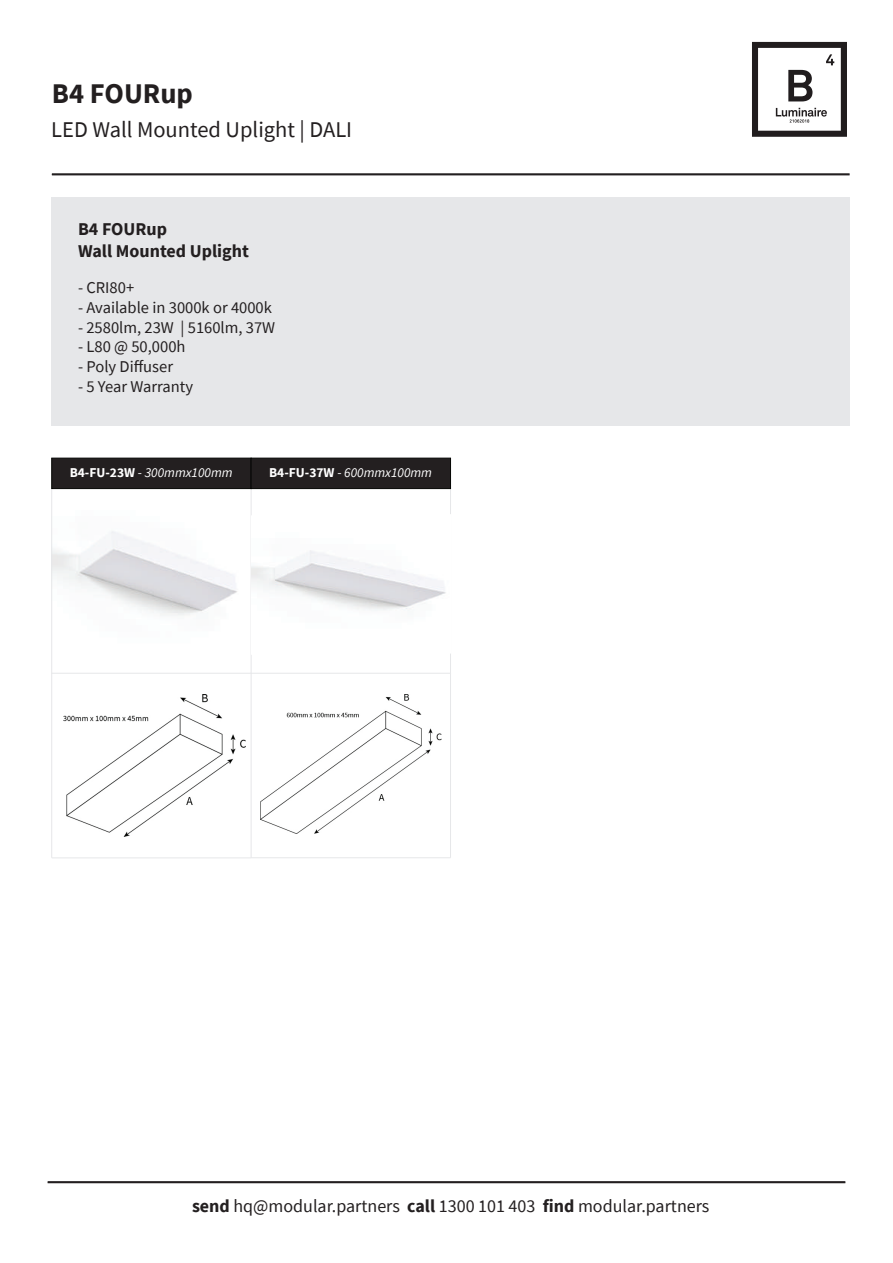
<style>
.page{position:relative;width:893px;height:1263px;background:#fff}
.page>*{position:absolute;margin:0;border:0;box-sizing:border-box;transform-origin:0 0}
.t1{font:700 28.5px "Source Sans Pro";color:#231f20}
.t2{font:22.5px "Source Sans Pro";color:#231f20}
.t3{font:18px "Source Sans Pro";color:#231f20}
.t4{font:700 18px/21.6px "Source Sans Pro";color:#231f20}
.t5{font:16.5px "Source Sans Pro";color:#231f20}
.t6{font:italic 13.5px "Source Sans Pro";color:#fff}
.s1{font-weight:700;font-style:normal}
.s2{font-style:normal}
.s3{font-weight:700}
</style>
<div class="page">
<img style="left:53px;top:531px;width:184px;height:85px">
<hr style="left:52px;top:173px;width:798px;height:2px;background:#231f20">
<hr style="left:48px;top:1181px;width:797px;height:2px;background:#231f20">
<svg style="left:752px;top:42px;width:95px;height:95px"></svg>
<div style="left:52px;top:197px;width:798px;height:229px;background:#e6e7e9"></div>
<div style="left:51px;top:488px;width:200px;height:186px;border:1px solid #e6e7e9"></div>
<hr style="left:251px;top:673px;width:199px;height:1px;background:#e6e7e9">
<hr style="left:450px;top:489px;width:1px;height:184px;background:#e6e7e9">
<div style="left:51px;top:458px;width:201px;height:31px;background:#231f20;border:1px solid #040503"></div>
<div style="left:251px;top:458px;width:200px;height:31px;background:#231f20;border:1px solid #040503"></div>
<hr style="left:51px;top:673px;width:1px;height:185px;background:#e6e7e9">
<hr style="left:251px;top:857px;width:199px;height:1px;background:#e6e7e9">
<hr style="left:450px;top:673px;width:1px;height:185px;background:#e6e7e9">
<hr style="left:52px;top:857px;width:199px;height:1px;background:#e6e7e9">
<hr style="left:251px;top:673px;width:1px;height:185px;background:#e6e7e9">
<img style="left:251px;top:514px;width:195px;height:97px">
<img style="left:64px;top:694px;width:181px;height:142px">
<img style="left:260px;top:695px;width:181px;height:138px">
<h1 class="t1" style="left:52px;top:74px;width:143px">B4 FOURup</h1>
<h2 class="t2" style="left:51px;top:115px;width:302px">LED Wall Mounted Uplight | DALI</h2>
<p class="t4" style="left:78px;top:218px;width:173px">B4 FOURup<br>Wall Mounted Uplight</p>
<p class="t5" style="left:78px;top:277px;width:58px">- CRI80+</p>
<p class="t5" style="left:78px;top:297px;width:195px">- Available in 3000k or 4000k</p>
<p class="t5" style="left:78px;top:317px;width:199px">- 2580lm, 23W | 5160lm, 37W</p>
<p class="t5" style="left:78px;top:336px;width:109px">- L80 @ 50,000h</p>
<p class="t5" style="left:78px;top:356px;width:97px">- Poly Diffuser</p>
<p class="t5" style="left:78px;top:376px;width:117px">- 5 Year Warranty</p>
<p class="t6" style="left:70px;top:464px;width:164px"><span class="s1">B4-FU-23W</span> <span class="s2">-</span> 300mmx100mm</p>
<p class="t6" style="left:269px;top:464px;width:164px"><span class="s1">B4-FU-37W</span> <span class="s2">-</span> 600mmx100mm</p>
<p class="t3" style="left:192px;top:1195px;width:519px"><span class="s3">send</span> hq@modular.partners <span class="s3">call</span> 1300 101 403 <span class="s3">find</span> modular.partners</p>
</div>
